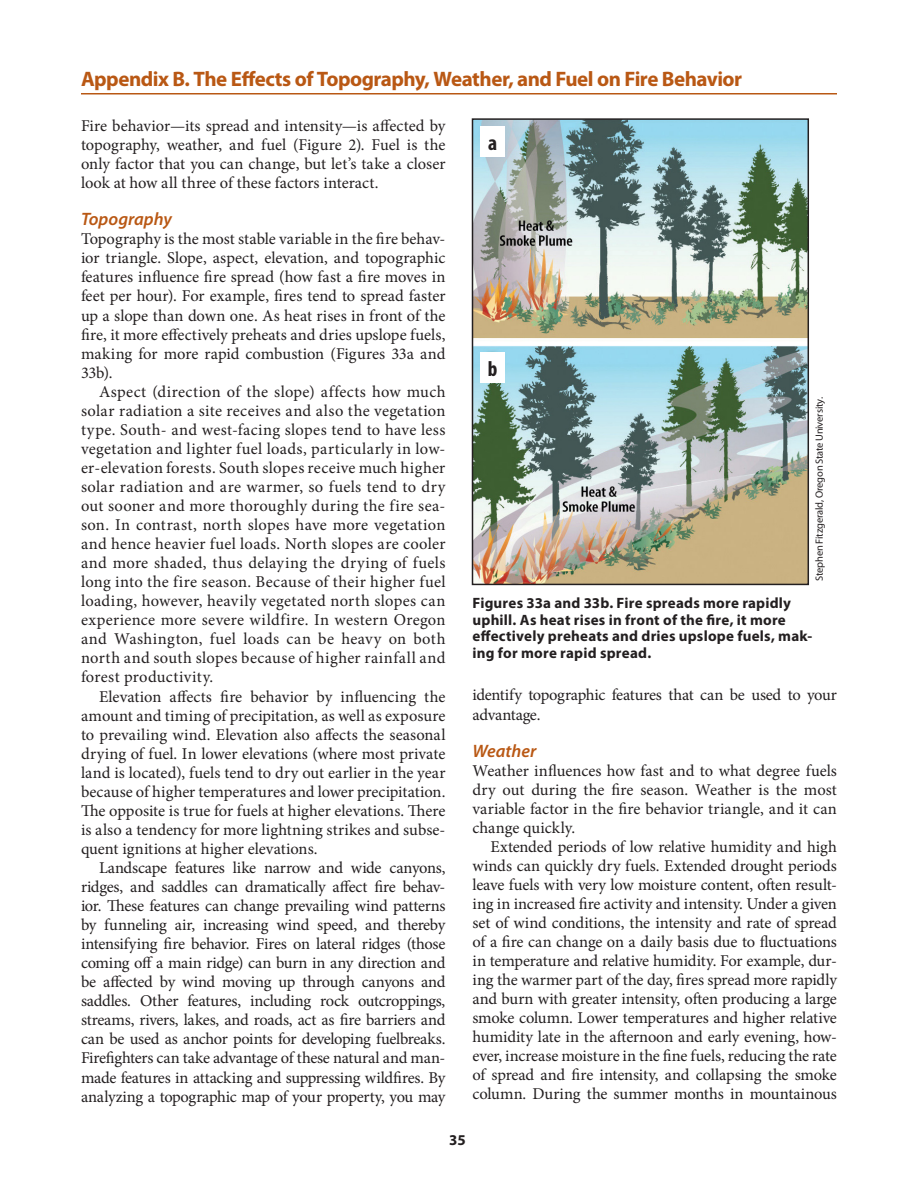
<style>
.page{position:relative;width:918px;height:1188px;background:#fff}
.page>*{position:absolute;margin:0;border:0;box-sizing:border-box;transform-origin:0 0}
.t1{font:700 condensed 21.45px "Myriad Pro";color:#231f20}
.new_subhead_1{font:700 21px "Myriad Pro";letter-spacing:-.025em;color:#b95814}
.Subhead_2{font:italic 600 18px "Myriad Pro";color:#b95814}
.Body_text{font:16.5px/19px "Minion Pro";letter-spacing:-.005em;color:#231f20;text-align:justify}
.Body_first{font:16.5px/19px "Minion Pro";color:#231f20;text-align:justify}
.t2{font:700 15px/16.5px "Myriad Pro";letter-spacing:.015em;color:#231f20}
.Credit{font:10.5px "Myriad Pro";letter-spacing:-.015em;color:#231f20}
</style>
<div class="page">
<hr style="left:81px;top:93px;width:756px;height:1px;background:#b95814">
<img style="left:475px;top:121px;width:331px;height:461px">
<div style="left:472px;top:118px;width:337px;height:467px;border:2px solid #231f20"></div>
<div style="left:481px;top:126px;width:24px;height:31px;background:#fff"></div>
<div style="left:481px;top:353px;width:24px;height:30px;background:#fff"></div>
<p class="new_subhead_1" style="left:81px;top:65px;width:663px">Appendix B. The Effects of Topography, Weather, and Fuel on Fire Behavior</p>
<p class="Body_first" style="left:81px;top:116px;width:366px">Fire behavior—its spread and intensity—is affected by topography, weather, and fuel (Figure 2). Fuel is the only factor that you can change, but let’s take a closer look at how all three of these factors interact.</p>
<p class="Subhead_2" style="left:81px;top:208px;width:92px">Topography</p>
<p class="Body_first" style="left:81px;top:230px;width:366px">Topography is the most stable variable in the fire behav&shy;ior triangle. Slope, aspect, elevation, and topographic features influence fire spread (how fast a fire moves in feet per hour). For example, fires tend to spread faster up a slope than down one. As heat rises in front of the fire, it more effectively preheats and dries upslope fuels, making for more rapid combustion (Figures 33a and 33b).</p>
<p class="Body_text" style="left:81px;top:382px;width:366px;text-indent:18px">Aspect (direction of the slope) affects how much solar radiation a site receives and also the vegetation type. South- and west-facing slopes tend to have less vegetation and lighter fuel loads, particularly in low&shy;er-elevation forests. South slopes receive much higher solar radiation and are warmer, so fuels tend to dry out sooner and more thoroughly during the fire sea&shy;son. In contrast, north slopes have more vegetation and hence heavier fuel loads. North slopes are cooler and more shaded, thus delaying the drying of fuels long into the fire season. Because of their higher fuel loading, however, heavily vegetated north slopes can experience more severe wildfire. In western Oregon and Washington, fuel loads can be heavy on both north and south slopes because of higher rainfall and forest productivity.</p>
<p class="Body_text" style="left:81px;top:687px;width:366px;text-indent:18px">Elevation affects fire behavior by influencing the amount and timing of precipitation, as well as exposure to prevailing wind. Elevation also affects the seasonal drying of fuel. In lower elevations (where most private land is located), fuels tend to dry out earlier in the year because of higher temperatures and lower precipitation.<br>The opposite is true for fuels at higher elevations. There is also a tendency for more lightning strikes and subse&shy;quent ignitions at higher elevations.</p>
<p class="Body_text" style="left:81px;top:858px;width:366px;text-indent:18px">Landscape features like narrow and wide canyons, ridges, and saddles can dramatically affect fire behav&shy;ior. These features can change prevailing wind patterns by funneling air, increasing wind speed, and thereby intensifying fire behavior. Fires on lateral ridges (those coming off a main ridge) can burn in any direction and be affected by wind moving up through canyons and saddles. Other features, including rock outcroppings, streams, rivers, lakes, and roads, act as fire barriers and can be used as anchor points for developing fuelbreaks.<br>Firefighters can take advantage of these natural and man&shy;made features in attacking and suppressing wildfires. By analyzing a topographic map of your property, you may</p>
<p class="t1" style="left:488px;top:129px;width:11px">a</p>
<p class="t1" style="left:488px;top:355px;width:11px">b</p>
<p class="Credit" style="left:813px;top:581px;width:186px;rotate:-90deg">Stephen Fitzgerald, Oregon State University.</p>
<p class="t2" style="left:472px;top:594px;width:341px">Figures 33a and 33b. Fire spreads more rapidly uphill. As heat rises in front of the fire, it more effectively preheats and dries upslope fuels, mak&shy;ing for more rapid spread.</p>
<p class="Body_text" style="left:472px;top:686px;width:366px">identify topographic features that can be used to your advantage.</p>
<p class="Subhead_2" style="left:472px;top:739px;width:65px">Weather</p>
<p class="Body_first" style="left:472px;top:761px;width:366px">Weather influences how fast and to what degree fuels dry out during the fire season. Weather is the most variable factor in the fire behavior triangle, and it can change quickly.</p>
<p class="Body_text" style="left:472px;top:837px;width:366px;text-indent:18px">Extended periods of low relative humidity and high winds can quickly dry fuels. Extended drought periods leave fuels with very low moisture content, often result&shy;ing in increased fire activity and intensity. Under a given set of wind conditions, the intensity and rate of spread of a fire can change on a daily basis due to fluctuations in temperature and relative humidity. For example, dur&shy;ing the warmer part of the day, fires spread more rapidly and burn with greater intensity, often producing a large smoke column. Lower temperatures and higher relative humidity late in the afternoon and early evening, how&shy;ever, increase moisture in the fine fuels, reducing the rate of spread and fire intensity, and collapsing the smoke column. During the summer months in mountainous</p>
<p class="t2" style="left:449px;top:1131px;width:18px">35</p>
</div>
